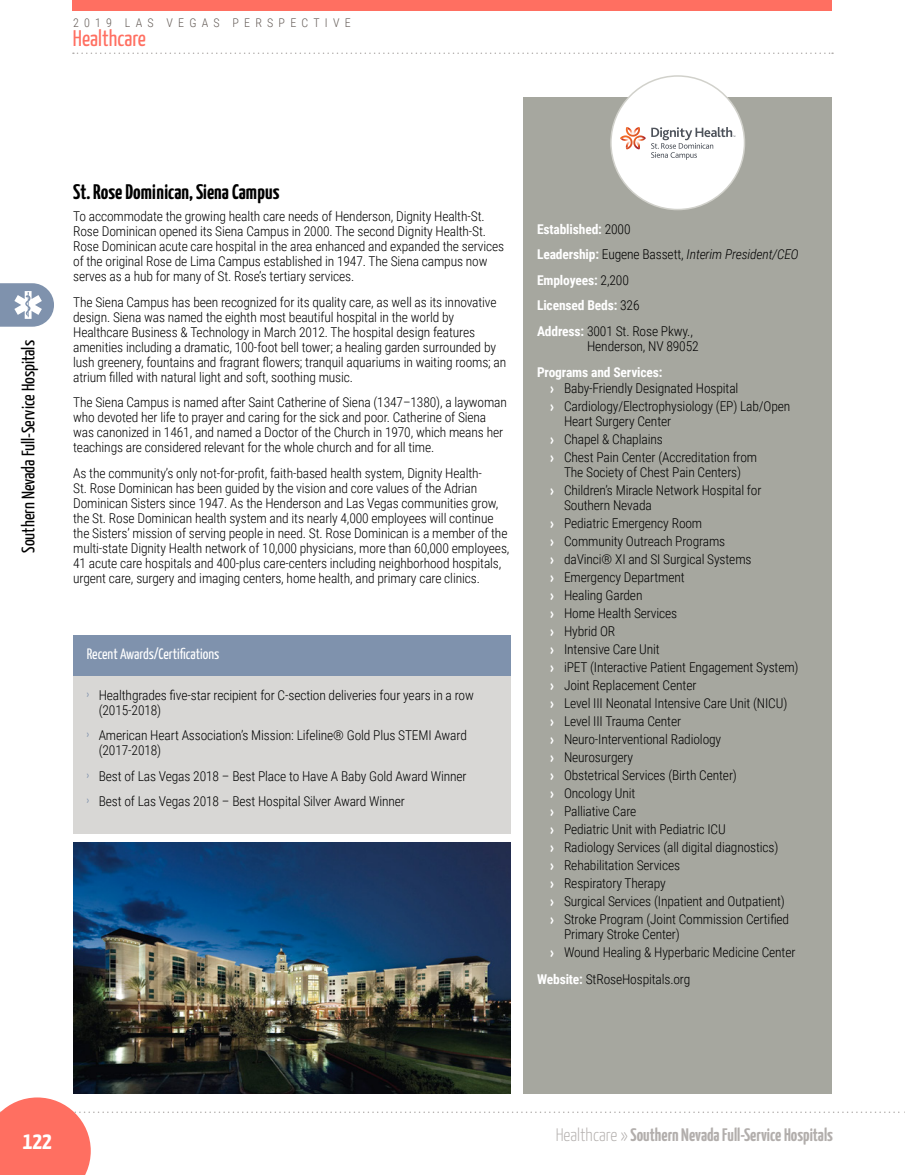
<style>
.page{position:relative;width:905px;height:1175px;background:#fff}
.page>*{position:absolute;margin:0;border:0;box-sizing:border-box;transform-origin:0 0}
.t1{font:700 24px "Yanone Kaffeesatz";color:#fff}
.t2{font:22.5px "Yanone Kaffeesatz";color:#ff6f61}
.t3{font:700 21px "Yanone Kaffeesatz";color:#000}
.t4{font:700 18px "Yanone Kaffeesatz";color:#b2aeac}
.t5{font:18px "Yanone Kaffeesatz";color:#000}
.featureTitle{font:15px "Yanone Kaffeesatz";color:#fff}
.body-copy{font:300 13.5px/15px "Roboto Condensed";letter-spacing:-.01em;color:#000}
.wiki{font:300 13.5px/15px "Roboto Condensed";letter-spacing:-.01em;color:#000}
.wiki-2{font:700 13.5px "Roboto Condensed";letter-spacing:-.01em;color:#fff}
.wiki-3{font:italic 300 13.5px "Roboto Condensed";letter-spacing:-.01em;color:#000}
.t6{font:300 12px "Roboto Condensed";letter-spacing:.435em;color:#655d58}
.s1{font-weight:300;color:#000}
.s2{font-weight:700;font-style:normal;color:#fff}
.s3{font-style:normal}
.s4{font-weight:700;color:#fff}
.s5{font-family:"Yanone Kaffeesatz";font-weight:700;color:#fff}
.s6{font-weight:300}
</style>
<div class="page">
<div style="left:73px;top:671px;width:437px;height:163px;background:#d8d7d5"></div>
<div style="left:73px;top:634px;width:437px;height:41px;background:#7f92ad"></div>
<div style="left:523px;top:97px;width:309px;height:997px;background:#a6a79f"></div>
<div style="left:611px;top:76px;width:133px;height:133px;background:#fff;border-radius:50%"></div>
<svg style="left:651px;top:127px;width:84px;height:33px"></svg>
<svg style="left:620px;top:127px;width:25px;height:22px"></svg>
<img style="left:73px;top:842px;width:437px;height:251px">
<svg style="left:0;top:1097px;width:905px;height:77px"></svg>
<div style="left:73px;top:0;width:759px;height:11px;background:#ff6f61"></div>
<svg style="left:73px;top:52px;width:760px;height:2px"></svg>
<svg style="left:0;top:283px;width:54px;height:44px"></svg>
<p class="t6" style="left:73px;top:14px;width:279px">2019 LAS VEGAS PERSPECTIVE</p>
<h2 class="t2" style="left:73px;top:22px;width:75px">Healthcare</h2>
<h3 class="t5" style="left:15px;top:553px;width:214px;rotate:-90deg">Southern Nevada Full-Service Hospitals</h3>
<p class="t3" style="left:73px;top:177px;width:208px">St. Rose Dominican, Siena Campus</p>
<p class="body-copy" style="left:73px;top:208px;width:432px">To accommodate the growing health care needs of Henderson, Dignity Health-St.<br>Rose Dominican opened its Siena Campus in 2000. The second Dignity Health-St.<br>Rose Dominican acute care hospital in the area enhanced and expanded the services of the original Rose de Lima Campus established in 1947. The Siena campus now serves as a hub for many of St. Rose’s tertiary services.</p>
<p class="body-copy" style="left:73px;top:294px;width:434px">The Siena Campus has been recognized for its quality care, as well as its innovative design. Siena was named the eighth most beautiful hospital in the world by Healthcare Business &amp; Technology in March 2012. The hospital design features amenities including a dramatic, 100-foot bell tower; a healing garden surrounded by lush greenery, fountains and fragrant flowers; tranquil aquariums in waiting rooms; an atrium filled with natural light and soft, soothing music.</p>
<p class="body-copy" style="left:73px;top:394px;width:435px">The Siena Campus is named after Saint Catherine of Siena (1347–1380), a laywoman who devoted her life to prayer and caring for the sick and poor. Catherine of Siena was canonized in 1461, and named a Doctor of the Church in 1970, which means her teachings are considered relevant for the whole church and for all time.</p>
<p class="body-copy" style="left:73px;top:465px;width:438px">As the community’s only not-for-profit, faith-based health system, Dignity Health-<br>St. Rose Dominican has been guided by the vision and core values of the Adrian Dominican Sisters since 1947. As the Henderson and Las Vegas communities grow, the St. Rose Dominican health system and its nearly 4,000 employees will continue the Sisters’ mission of serving people in need. St. Rose Dominican is a member of the multi-state Dignity Health network of 10,000 physicians, more than 60,000 employees, 41 acute care hospitals and 400-plus care-centers including neighborhood hospitals, urgent care, surgery and imaging centers, home health, and primary care clinics.</p>
<p class="featureTitle" style="left:87px;top:643px;width:134px">Recent Awards/Certifications</p>
<p class="body-copy" style="left:99px;top:686px;width:376px;text-indent:-12px"><sup>›</sup> Healthgrades five-star recipient for C-section deliveries four years in a row (2015-2018)</p>
<p class="body-copy" style="left:99px;top:727px;width:370px;text-indent:-12px"><sup>›</sup> American Heart Association’s Mission: Lifeline® Gold Plus STEMI Award (2017-2018)</p>
<p class="body-copy" style="left:87px;top:767px;width:381px"><sup>›</sup> Best of Las Vegas 2018 – Best Place to Have A Baby Gold Award Winner</p>
<p class="body-copy" style="left:87px;top:793px;width:320px"><sup>›</sup> Best of Las Vegas 2018 – Best Hospital Silver Award Winner</p>
<p class="wiki-2" style="left:537px;top:220px;width:95px">Established: <span class="s1">2000</span></p>
<p class="wiki-3" style="left:537px;top:245px;width:263px"><span class="s2">Leadership:</span> <span class="s3">Eugene Bassett,</span> Interim President/CEO</p>
<p class="wiki-2" style="left:537px;top:271px;width:93px">Employees: <span class="s1">2,200</span></p>
<p class="wiki-2" style="left:537px;top:296px;width:104px">Licensed Beds: <span class="s1">326</span></p>
<p class="wiki" style="left:587px;top:323px;width:113px;text-indent:-50px"><span class="s4">Address:</span> 3001 St. Rose Pkwy.,<br>Henderson, NV 89052</p>
<p class="wiki-2" style="left:537px;top:362px;width:127px">Programs and Services:</p>
<p class="body-copy" style="left:550px;top:380px;width:189px"><span class="s5">›</span> Baby-Friendly Designated Hospital</p>
<p class="body-copy" style="left:564px;top:398px;width:228px;text-indent:-14px"><span class="s5">›</span> Cardiology/Electrophysiology (EP) Lab/Open<br>Heart Surgery Center</p>
<p class="body-copy" style="left:550px;top:431px;width:114px"><span class="s5">›</span> Chapel &amp; Chaplains</p>
<p class="body-copy" style="left:550px;top:449px;width:208px;text-align:center"><span class="s5">›</span> Chest Pain Center (Accreditation from<br>The Society of Chest Pain Centers)</p>
<p class="body-copy" style="left:564px;top:482px;width:199px;text-indent:-14px"><span class="s5">›</span> Children’s Miracle Network Hospital for<br>Southern Nevada</p>
<p class="body-copy" style="left:550px;top:515px;width:153px"><span class="s5">›</span> Pediatric Emergency Room</p>
<p class="body-copy" style="left:550px;top:533px;width:176px"><span class="s5">›</span> Community Outreach Programs</p>
<p class="body-copy" style="left:550px;top:551px;width:202px"><span class="s5">›</span> daVinci® XI and SI Surgical Systems</p>
<p class="body-copy" style="left:550px;top:569px;width:136px"><span class="s5">›</span> Emergency Department</p>
<p class="body-copy" style="left:550px;top:587px;width:93px"><span class="s5">›</span> Healing Garden</p>
<p class="body-copy" style="left:550px;top:605px;width:128px"><span class="s5">›</span> Home Health Services</p>
<p class="body-copy" style="left:550px;top:623px;width:66px"><span class="s5">›</span> Hybrid OR</p>
<p class="body-copy" style="left:550px;top:641px;width:111px"><span class="s5">›</span> Intensive Care Unit</p>
<p class="body-copy" style="left:550px;top:659px;width:249px"><span class="s5">›</span> iPET (Interactive Patient Engagement System)</p>
<p class="body-copy" style="left:550px;top:677px;width:147px"><span class="s5">›</span> Joint Replacement Center</p>
<p class="body-copy" style="left:550px;top:695px;width:238px"><span class="s5">›</span> Level III Neonatal Intensive Care Unit (NICU)</p>
<p class="body-copy" style="left:550px;top:713px;width:132px"><span class="s5">›</span> Level III Trauma Center</p>
<p class="body-copy" style="left:550px;top:731px;width:172px"><span class="s5">›</span> Neuro-Interventional Radiology</p>
<p class="body-copy" style="left:550px;top:749px;width:84px"><span class="s5">›</span> Neurosurgery</p>
<p class="body-copy" style="left:550px;top:767px;width:188px"><span class="s5">›</span> Obstetrical Services (Birth Center)</p>
<p class="body-copy" style="left:550px;top:785px;width:86px"><span class="s5">›</span> Oncology Unit</p>
<p class="body-copy" style="left:550px;top:803px;width:87px"><span class="s5">›</span> Palliative Care</p>
<p class="body-copy" style="left:550px;top:821px;width:177px"><span class="s5">›</span> Pediatric Unit with Pediatric ICU</p>
<p class="body-copy" style="left:550px;top:839px;width:229px"><span class="s5">›</span> Radiology Services (all digital diagnostics)</p>
<p class="body-copy" style="left:550px;top:857px;width:131px"><span class="s5">›</span> Rehabilitation Services</p>
<p class="body-copy" style="left:550px;top:875px;width:117px"><span class="s5">›</span> Respiratory Therapy</p>
<p class="body-copy" style="left:550px;top:893px;width:236px"><span class="s5">›</span> Surgical Services (Inpatient and Outpatient)</p>
<p class="body-copy" style="left:564px;top:911px;width:227px;text-indent:-14px"><span class="s5">›</span> Stroke Program (Joint Commission Certified<br>Primary Stroke Center)</p>
<p class="body-copy" style="left:550px;top:944px;width:246px"><span class="s5">›</span> Wound Healing &amp; Hyperbaric Medicine Center</p>
<p class="wiki" style="left:537px;top:971px;width:155px"><span class="s4">Website:</span> StRoseHospitals.org</p>
<h1 class="t1" style="left:23px;top:1123px;width:30px">122</h1>
<h3 class="t4" style="left:555px;top:1122px;width:279px"><span class="s6">Healthcare »</span> Southern Nevada Full-Service Hospitals</h3>
</div>
